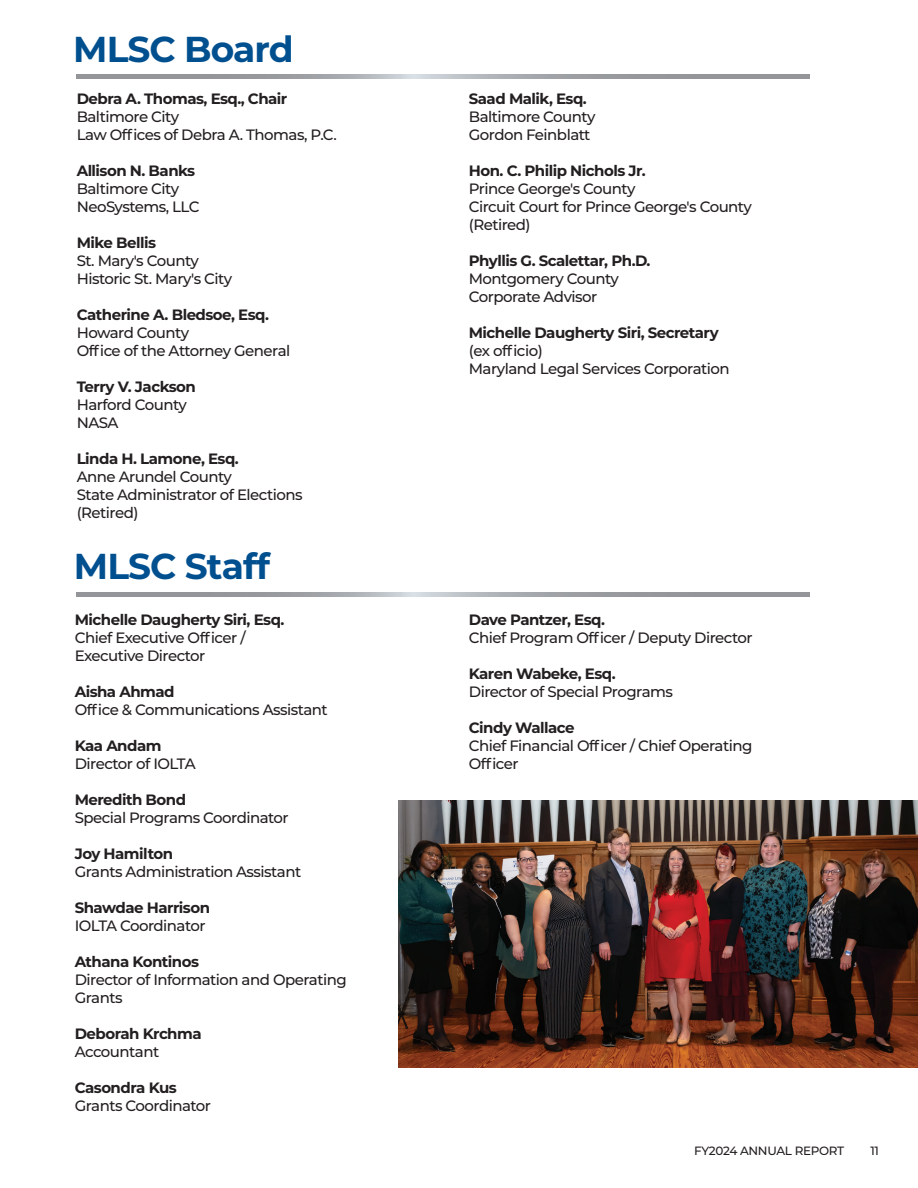
<style>
.page{position:relative;width:918px;height:1188px;background:#fff}
.page>*{position:absolute;margin:0;border:0;box-sizing:border-box;transform-origin:0 0}
.t1{font:700 36px "Montserrat";letter-spacing:-.025em;color:#004f8f}
.t2{font:500 15px/18px "Montserrat";letter-spacing:-.035em;color:#231f20}
.t3{font:700 15px "Montserrat";letter-spacing:-.035em;color:#231f20}
.t4{font:500 12px "Montserrat";letter-spacing:-.025em;color:#231f20}
</style>
<div class="page">
<img style="left:398px;top:801px;width:520px;height:267px">
<svg style="left:76px;top:592px;width:733px;height:4px;background:#a0a3a6"></svg>
<svg style="left:76px;top:74px;width:733px;height:4px;background:#a0a3a6"></svg>
<h1 class="t1" style="left:73px;top:23px;width:222px">MLSC Board</h1>
<p class="t3" style="left:77px;top:88px;width:212px">Debra A. Thomas, Esq., Chair</p>
<p class="t2" style="left:77px;top:108px;width:262px">Baltimore City<br>Law Offices of Debra A. Thomas, P.C.</p>
<p class="t3" style="left:77px;top:160px;width:120px">Allison N. Banks</p>
<p class="t2" style="left:77px;top:180px;width:124px">Baltimore City<br>NeoSystems, LLC</p>
<p class="t3" style="left:77px;top:232px;width:81px">Mike Bellis</p>
<p class="t2" style="left:77px;top:252px;width:157px">St. Mary's County<br>Historic St. Mary's City</p>
<p class="t3" style="left:77px;top:304px;width:194px">Catherine A. Bledsoe, Esq.</p>
<p class="t2" style="left:77px;top:324px;width:215px">Howard County<br>Office of the Attorney General</p>
<p class="t3" style="left:77px;top:376px;width:121px">Terry V. Jackson</p>
<p class="t2" style="left:77px;top:396px;width:112px">Harford County<br>NASA</p>
<p class="t3" style="left:77px;top:448px;width:164px">Linda H. Lamone, Esq.</p>
<p class="t2" style="left:77px;top:468px;width:227px">Anne Arundel County<br>State Administrator of Elections (Retired)</p>
<h1 class="t1" style="left:74px;top:540px;width:198px">MLSC Staff</h1>
<p class="t3" style="left:75px;top:609px;width:211px">Michelle Daugherty Siri, Esq.</p>
<p class="t2" style="left:75px;top:629px;width:172px">Chief Executive Officer /<br>Executive Director</p>
<p class="t3" style="left:75px;top:681px;width:101px">Aisha Ahmad</p>
<p class="t2" style="left:75px;top:701px;width:255px">Office &amp; Communications Assistant</p>
<p class="t3" style="left:75px;top:735px;width:88px">Kaa Andam</p>
<p class="t2" style="left:75px;top:755px;width:122px">Director of IOLTA</p>
<p class="t3" style="left:75px;top:789px;width:113px">Meredith Bond</p>
<p class="t2" style="left:75px;top:809px;width:216px">Special Programs Coordinator</p>
<p class="t3" style="left:75px;top:843px;width:100px">Joy Hamilton</p>
<p class="t2" style="left:75px;top:863px;width:228px">Grants Administration Assistant</p>
<p class="t3" style="left:75px;top:897px;width:137px">Shawdae Harrison</p>
<p class="t2" style="left:75px;top:917px;width:132px">IOLTA Coordinator</p>
<p class="t3" style="left:75px;top:951px;width:126px">Athana Kontinos</p>
<p class="t2" style="left:75px;top:971px;width:274px">Director of Information and Operating<br>Grants</p>
<p class="t3" style="left:75px;top:1023px;width:128px">Deborah Krchma</p>
<p class="t2" style="left:75px;top:1043px;width:86px">Accountant</p>
<p class="t3" style="left:75px;top:1077px;width:104px">Casondra Kus</p>
<p class="t2" style="left:75px;top:1097px;width:138px">Grants Coordinator</p>
<p class="t3" style="left:469px;top:88px;width:120px">Saad Malik, Esq.</p>
<p class="t2" style="left:469px;top:108px;width:128px">Baltimore County<br>Gordon Feinblatt</p>
<p class="t3" style="left:469px;top:160px;width:179px">Hon. C. Philip Nichols Jr.</p>
<p class="t2" style="left:469px;top:180px;width:285px">Prince George's County<br>Circuit Court for Prince George's County (Retired)</p>
<p class="t3" style="left:469px;top:250px;width:183px">Phyllis G. Scalettar, Ph.D.</p>
<p class="t2" style="left:469px;top:270px;width:152px">Montgomery County<br>Corporate Advisor</p>
<p class="t3" style="left:469px;top:322px;width:251px">Michelle Daugherty Siri, Secretary</p>
<p class="t2" style="left:469px;top:342px;width:263px">(ex officio)<br>Maryland Legal Services Corporation</p>
<p class="t3" style="left:469px;top:609px;width:138px">Dave Pantzer, Esq.</p>
<p class="t2" style="left:469px;top:629px;width:285px">Chief Program Officer / Deputy Director</p>
<p class="t3" style="left:469px;top:663px;width:148px">Karen Wabeke, Esq.</p>
<p class="t2" style="left:469px;top:683px;width:206px">Director of Special Programs</p>
<p class="t3" style="left:469px;top:717px;width:107px">Cindy Wallace</p>
<p class="t2" style="left:469px;top:737px;width:285px">Chief Financial Officer / Chief Operating<br>Officer</p>
<p class="t4" style="left:694px;top:1142px;width:152px">FY2024 ANNUAL REPORT</p>
<p class="t4" style="left:870px;top:1142px;width:10px">11</p>
</div>
